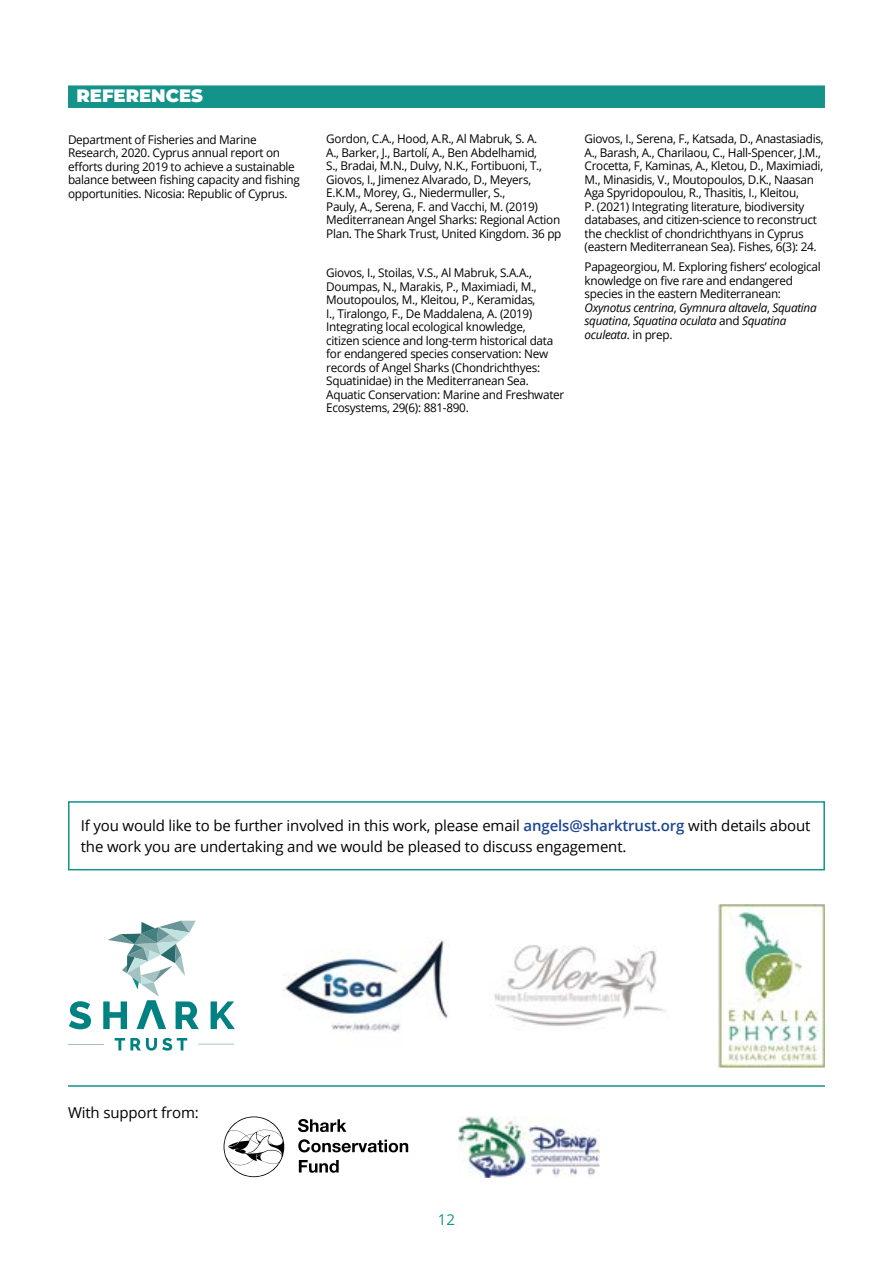
<style>
.page{position:relative;width:893px;height:1263px;background:#fff}
.page>*{position:absolute;margin:0;border:0;box-sizing:border-box;transform-origin:0 0}
.t1{font:900 18px "Montserrat";color:#fff}
.t2{font:15px/21px "Open Sans";letter-spacing:-.01em;color:#000}
.t3{font:15px "Open Sans";color:#13938a}
.t4{font:12px/13.5px "Open Sans";letter-spacing:-.025em;color:#000}
.s1{font-style:italic}
.s2{font-weight:600;color:#1d4694}
</style>
<div class="page">
<img style="left:494px;top:945px;width:171px;height:81px">
<svg style="left:298px;top:1119px;width:48px;height:13px"></svg>
<svg style="left:298px;top:1139px;width:110px;height:13px"></svg>
<svg style="left:299px;top:1160px;width:40px;height:13px"></svg>
<svg style="left:224px;top:1116px;width:60px;height:61px"></svg>
<img style="left:458px;top:1116px;width:142px;height:62px">
<svg style="left:69px;top:1001px;width:22px;height:28px"></svg>
<svg style="left:211px;top:1001px;width:24px;height:28px"></svg>
<svg style="left:115px;top:1038px;width:72px;height:13px"></svg>
<hr style="left:68px;top:1044px;width:36px;height:1px;background:#a4c2c2">
<hr style="left:198px;top:1044px;width:36px;height:1px;background:#a4c2c2">
<svg style="left:103px;top:921px;width:96px;height:108px"></svg>
<img style="left:283px;top:940px;width:165px;height:92px">
<hr style="left:68px;top:1085px;width:757px;height:2px;background:#13938a">
<div style="left:68px;top:801px;width:757px;height:69px;border:2px solid #13938a"></div>
<div style="left:68px;top:85px;width:757px;height:23px;background:#13938a"></div>
<img style="left:719px;top:904px;width:106px;height:163px">
<h1 class="t1" style="left:77px;top:83px;width:128px">REFERENCES</h1>
<p class="t4" style="left:68px;top:132px;width:233px">Department of Fisheries and Marine Research, 2020. Cyprus annual report on efforts during 2019 to achieve a sustainable balance between fishing capacity and fishing opportunities. Nicosia: Republic of Cyprus.</p>
<p class="t4" style="left:326px;top:132px;width:237px">Gordon, C.A., Hood, A.R., Al Mabruk, S. A.<br>A., Barker, J., Bartolí, A., Ben Abdelhamid,<br>S., Bradai, M.N., Dulvy, N.K., Fortibuoni, T., Giovos, I., Jimenez Alvarado, D., Meyers, E.K.M., Morey, G., Niedermuller, S.,<br>Pauly, A., Serena, F. and Vacchi, M. (2019)<br>Mediterranean Angel Sharks: Regional Action Plan. The Shark Trust, United Kingdom. 36 pp</p>
<p class="t4" style="left:326px;top:266px;width:240px">Giovos, I., Stoilas, V.S., Al Mabruk, S.A.A., Doumpas, N., Marakis, P., Maximiadi, M., Moutopoulos, M., Kleitou, P., Keramidas,<br>I., Tiralongo, F., De Maddalena, A. (2019)<br>Integrating local ecological knowledge,<br>citizen science and long-term historical data for endangered species conservation: New records of Angel Sharks (Chondrichthyes:<br>Squatinidae) in the Mediterranean Sea.<br>Aquatic Conservation: Marine and Freshwater Ecosystems, 29(6): 881-890.</p>
<p class="t4" style="left:585px;top:132px;width:241px">Giovos, Ι., Serena, F., Katsada, D., Anastasiadis, A., Barash, A., Charilaou, C., Hall-Spencer, J.M., Crocetta, F, Kaminas, A., Kletou, D., Maximiadi, M., Minasidis, V., Moutopoulos, D.K., Naasan Aga Spyridopoulou, R., Thasitis, I., Kleitou,<br>P. (2021) Integrating literature, biodiversity databases, and citizen-science to reconstruct the checklist of chondrichthyans in Cyprus (eastern Mediterranean Sea). Fishes, 6(3): 24.</p>
<p class="t4" style="left:585px;top:260px;width:238px">Papageorgiou, M. Exploring fishers’ ecological knowledge on five rare and endangered species in the eastern Mediterranean:<br><span class="s1">Oxynotus centrina</span>, <span class="s1">Gymnura altavela</span>, <span class="s1">Squatina squatina</span>, <span class="s1">Squatina oculata</span> and <span class="s1">Squatina oculeata</span>. in prep.</p>
<p class="t2" style="left:81px;top:815px;width:731px">If you would like to be further involved in this work, please email <span class="s2">angels@sharktrust.org</span> with details about the work you are undertaking and we would be pleased to discuss engagement.</p>
<p class="t2" style="left:68px;top:1102px;width:132px">With support from:</p>
<p class="t3" style="left:438px;top:1209px;width:19px">12</p>
</div>
